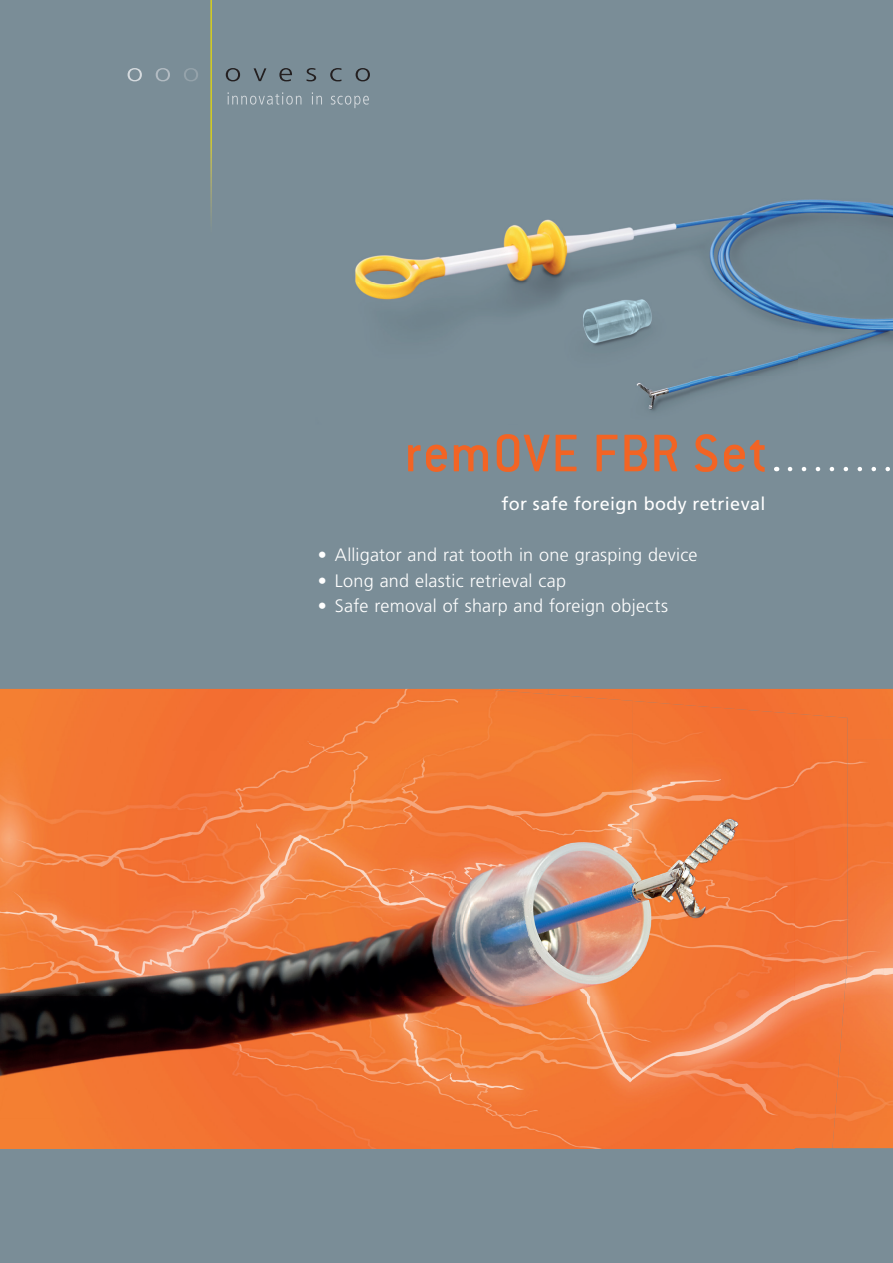
<style>
.page{position:relative;width:893px;height:1263px;background:#7a8d97}
.page>*{position:absolute;margin:0;border:0;box-sizing:border-box;transform-origin:0 0}
.t1{font:500 58.05px "Conduit ITC Pro";letter-spacing:.025em;color:#f26424}
.t2{font:300 18px "Frutiger LT Std";letter-spacing:.015em;color:#fff}
.t3{font:18px "Frutiger LT Std";letter-spacing:.02em;color:#fff}
</style>
<div class="page">
<svg style="left:128px;top:68px;width:14px;height:13px"></svg>
<svg style="left:156px;top:68px;width:14px;height:13px"></svg>
<svg style="left:184px;top:68px;width:14px;height:13px"></svg>
<hr style="left:211px;top:0;width:1px;height:274px;background:#fff">
<svg style="left:226px;top:68px;width:14px;height:13px"></svg>
<svg style="left:254px;top:68px;width:12px;height:13px"></svg>
<svg style="left:279px;top:68px;width:13px;height:13px"></svg>
<svg style="left:306px;top:68px;width:10px;height:13px"></svg>
<svg style="left:330px;top:68px;width:12px;height:13px"></svg>
<svg style="left:356px;top:68px;width:14px;height:13px"></svg>
<svg style="left:228px;top:92px;width:141px;height:16px"></svg>
<img style="left:355px;top:199px;width:538px;height:213px">
<div style="left:633px;top:689px;width:260px;height:51px;background:#f37533"></div>
<img style="left:0;top:1148px;width:38px;height:1px">
<img style="left:848px;top:740px;width:45px;height:255px">
<img style="left:848px;top:995px;width:45px;height:153px">
<img style="left:38px;top:1148px;width:561px;height:1px">
<img style="left:599px;top:1148px;width:205px;height:1px">
<img style="left:0;top:842px;width:794px;height:306px">
<img style="left:794px;top:714px;width:54px;height:434px">
<img style="left:0;top:689px;width:633px;height:153px">
<img style="left:632px;top:701px;width:162px;height:141px">
<svg style="left:790px;top:467px;width:100px;height:4px"></svg>
<h1 class="t1" style="left:404px;top:421px;width:365px">remOVE FBR Set</h1>
<p class="t3" style="left:501px;top:493px;width:265px">for safe foreign body retrieval</p>
<p class="t2" style="left:318px;top:545px;width:381px">• Alligator and rat tooth in one grasping device</p>
<p class="t2" style="left:318px;top:570px;width:250px">• Long and elastic retrieval cap</p>
<p class="t2" style="left:318px;top:596px;width:352px">• Safe removal of sharp and foreign objects</p>
</div>
